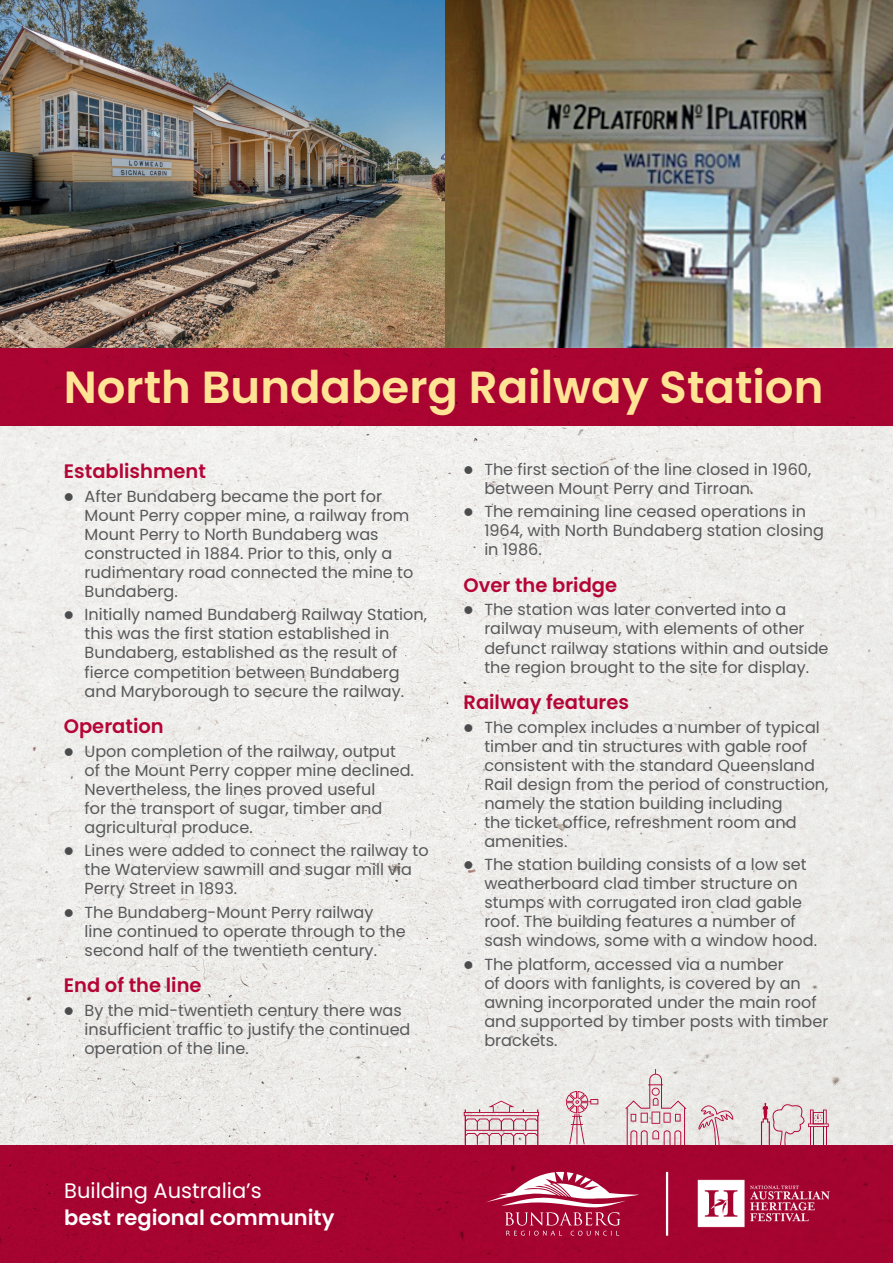
<style>
.page{position:relative;width:893px;height:1263px;background:#fff}
.page>*{position:absolute;margin:0;border:0;box-sizing:border-box;transform-origin:0 0}
.t1{font:600 45px "Poppins";color:#ffe495}
.t2{font:600 21px "Poppins";color:#fff}
.t3{font:21px "Poppins";color:#fff}
.t4{font:600 19.5px "Poppins";color:#b50536}
.t5{font:16.05px/19px "Poppins";color:#57585a}
.s1{color:#4b4c4d}
</style>
<div class="page">
<img style="left:0;top:426px;width:893px;height:718px">
<div style="left:0;top:1144px;width:893px;height:119px;background:#a50430"></div>
<svg style="left:506px;top:1231px;width:56px;height:5px"></svg>
<svg style="left:571px;top:1231px;width:48px;height:5px"></svg>
<svg style="left:485px;top:1172px;width:154px;height:53px"></svg>
<svg style="left:625px;top:1069px;width:62px;height:76px;background:#e3ced1"></svg>
<svg style="left:761px;top:1103px;width:67px;height:43px;background:#debfc5"></svg>
<svg style="left:464px;top:1100px;width:75px;height:45px;background:#e0c0c7"></svg>
<svg style="left:566px;top:1091px;width:32px;height:53px;background:#e1c3c9"></svg>
<svg style="left:698px;top:1105px;width:36px;height:41px"></svg>
<img style="left:697px;top:1179px;width:137px;height:53px">
<hr style="left:666px;top:1172px;width:2px;height:64px;background:#fff">
<div style="left:0;top:347px;width:893px;height:79px;background:#a90432"></div>
<img style="left:0;top:0;width:893px;height:347px">
<h1 class="t1" style="left:64px;top:361px;width:761px">North Bundaberg Railway Station</h1>
<p class="t4" style="left:64px;top:460px;width:144px">Establishment</p>
<p class="t5" style="left:85px;top:487px;width:330px;text-indent:-21px"><span class="s1">●</span> After Bundaberg became the port for Mount Perry copper mine, a railway from Mount Perry to North Bundaberg was constructed in 1884. Prior to this, only a rudimentary road connected the mine to Bundaberg.</p>
<p class="t5" style="left:85px;top:605px;width:344px;text-indent:-21px"><span class="s1">●</span> Initially named Bundaberg Railway Station, this was the first station established in Bundaberg, established as the result of fierce competition between Bundaberg and Maryborough to secure the railway.</p>
<p class="t4" style="left:64px;top:715px;width:101px">Operation</p>
<p class="t5" style="left:85px;top:741px;width:331px;text-indent:-21px"><span class="s1">●</span> Upon completion of the railway, output of the Mount Perry copper mine declined.<br>Nevertheless, the lines proved useful<br>for the transport of sugar, timber and agricultural produce.</p>
<p class="t5" style="left:85px;top:841px;width:346px;text-indent:-21px"><span class="s1">●</span> Lines were added to connect the railway to the Waterview sawmill and sugar mill via<br>Perry Street in 1893.</p>
<p class="t5" style="left:85px;top:902px;width:323px;text-indent:-21px"><span class="s1">●</span> The Bundaberg-Mount Perry railway<br>line continued to operate through to the second half of the twentieth century.</p>
<p class="t4" style="left:64px;top:974px;width:139px">End of the line</p>
<p class="t5" style="left:85px;top:1001px;width:327px;text-indent:-21px"><span class="s1">●</span> By the mid-twentieth century there was insufficient traffic to justify the continued operation of the line.</p>
<p class="t5" style="left:484px;top:460px;width:328px;text-indent:-21px"><span class="s1">●</span> The first section of the line closed in 1960, between Mount Perry and Tirroan.</p>
<p class="t5" style="left:484px;top:502px;width:341px;text-indent:-21px"><span class="s1">●</span> The remaining line ceased operations in<br>1964, with North Bundaberg station closing in 1986.</p>
<p class="t4" style="left:463px;top:574px;width:155px">Over the bridge</p>
<p class="t5" style="left:484px;top:600px;width:346px;text-indent:-21px"><span class="s1">●</span> The station was later converted into a railway museum, with elements of other defunct railway stations within and outside the region brought to the site for display.</p>
<p class="t4" style="left:463px;top:691px;width:167px">Railway features</p>
<p class="t5" style="left:484px;top:717px;width:346px;text-indent:-21px"><span class="s1">●</span> The complex includes a number of typical timber and tin structures with gable roof consistent with the standard Queensland Rail design from the period of construction, namely the station building including<br>the ticket office, refreshment room and amenities.</p>
<p class="t5" style="left:484px;top:855px;width:334px;text-indent:-21px"><span class="s1">●</span> The station building consists of a low set weatherboard clad timber structure on stumps with corrugated iron clad gable roof. The building features a number of sash windows, some with a window hood.</p>
<p class="t5" style="left:484px;top:955px;width:345px;text-indent:-21px"><span class="s1">●</span> The platform, accessed via a number<br>of doors with fanlights, is covered by an awning incorporated under the main roof and supported by timber posts with timber brackets.</p>
<h2 class="t3" style="left:64px;top:1179px;width:199px">Building Australia’s</h2>
<h2 class="t2" style="left:64px;top:1206px;width:272px">best regional community</h2>
</div>
